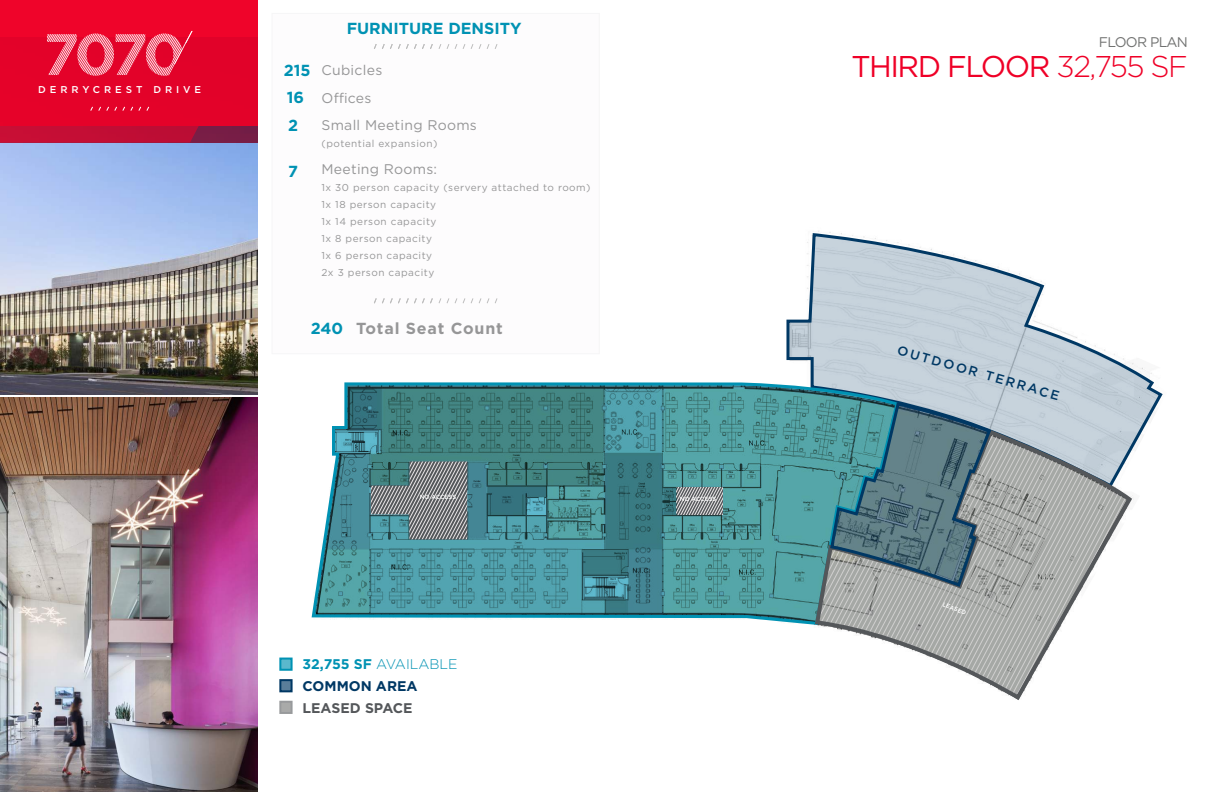
<style>
.page{position:relative;width:1224px;height:792px;background:#fff}
.page>*{position:absolute;margin:0;border:0;box-sizing:border-box;transform-origin:0 0}
.t1{font:30px "Gotham";letter-spacing:-.05em;color:#ef0027}
.t2{font:700 16px/27.8px "Gotham";color:#0092b3}
.t3{font:700 16px "Gotham";letter-spacing:.05em;color:#969697}
.t4{font:14px/27.5px "Gotham";letter-spacing:.02em;color:#969697}
.t5{font:700 14px/22.1px "Gotham";color:#003864}
.t6{font:700 14px "Gotham";color:#54575a}
.t7{font:14px "Gotham";letter-spacing:-.05em;color:#717271}
.t8{font:500 13px "Gotham";color:#003864}
.t9{font:10px/17px "Gotham";letter-spacing:.05em;color:#969697}
.t10{font:500 9.9px "Gotham";letter-spacing:.4em;color:#fff}
.t11{font:500 6px "Gotham";letter-spacing:-.005em;color:#fff}
.s1{color:#0092b3}
.s2{font-weight:300;color:#0092b3}
.s3{font-weight:300}
</style>
<div class="page">
<img style="left:0;top:143px;width:257px;height:252px">
<img style="left:0;top:397px;width:257px;height:395px">
<div style="left:0;top:0;width:257px;height:143px;background:#771d46"></div>
<div style="left:0;top:0;width:257px;height:126px;background:#e40229"></div>
<svg style="left:0;top:126px;width:199px;height:17px;background:#be0e35"></svg>
<svg style="left:90px;top:106px;width:60px;height:5px"></svg>
<svg style="left:47px;top:30px;width:146px;height:46px"></svg>
<div style="left:280px;top:659px;width:12px;height:11px;background:#5ab8cd"></div>
<div style="left:279px;top:658px;width:14px;height:13px;border:2px solid #0092b3"></div>
<div style="left:280px;top:680px;width:12px;height:11px;background:#5a7e9a"></div>
<div style="left:279px;top:679px;width:14px;height:13px;border:2px solid #003864"></div>
<svg style="left:279px;top:701px;width:14px;height:13px"></svg>
<div style="left:272px;top:13px;width:328px;height:341px;background:#fbf9fb"></div>
<svg style="left:374px;top:44px;width:124px;height:5px"></svg>
<svg style="left:786px;top:235px;width:377px;height:216px"></svg>
<svg style="left:311px;top:379px;width:589px;height:246px;background:#54979c"></svg>
<svg style="left:813px;top:412px;width:322px;height:288px"></svg>
<svg style="left:371px;top:462px;width:96px;height:77px;background:#75878a"></svg>
<svg style="left:677px;top:487px;width:45px;height:27px"></svg>
<svg style="left:828px;top:400px;width:165px;height:189px;background:#65888f"></svg>
<p class="t10" style="left:38px;top:83px;width:165px">DERRYCREST DRIVE</p>
<h2 class="t2" style="left:284px;top:56px;width:28px">215<br>16<br>2</h2>
<h2 class="t2" style="left:288px;top:157px;width:11px">7</h2>
<h2 class="t2" style="left:347px;top:14px;width:177px">FURNITURE DENSITY</h2>
<h3 class="t4" style="left:322px;top:56px;width:157px">Cubicles<br>Offices<br>Small Meeting Rooms</h3>
<p class="t9" style="left:322px;top:135px;width:118px">(potential expansion)</p>
<h3 class="t4" style="left:322px;top:155px;width:117px">Meeting Rooms:</h3>
<p class="t9" style="left:322px;top:179px;width:271px">1x 30 person capacity (servery attached to room)<br>1x 18 person capacity<br>1x 14 person capacity<br>1x 8 person capacity<br>1x 6 person capacity<br>2x 3 person capacity</p>
<h2 class="t3" style="left:311px;top:317px;width:194px"><span class="s1">240</span> Total Seat Count</h2>
<p class="t11" style="left:420px;top:493px;width:38px">NO ACCESS</p>
<p class="t11" style="left:680px;top:495px;width:38px">NO ACCESS</p>
<h3 class="t5" style="left:303px;top:653px;width:157px"><span class="s1">32,755 SF</span> <span class="s2">AVAILABLE<br></span>COMMON AREA</h3>
<h3 class="t6" style="left:303px;top:699px;width:111px">LEASED SPACE</h3>
<h3 class="t7" style="left:1099px;top:33px;width:91px">FLOOR PLAN</h3>
<h1 class="t1" style="left:851px;top:47px;width:338px">THIRD FLOOR <span class="s3">32,755 SF</span></h1>
<h3 class="t8" style="left:900px;top:341px;width:169px;rotate:16deg">OUTDOOR TERRACE</h3>
<p class="t11" style="left:944px;top:600px;width:26px;rotate:22deg">LEASED</p>
</div>
